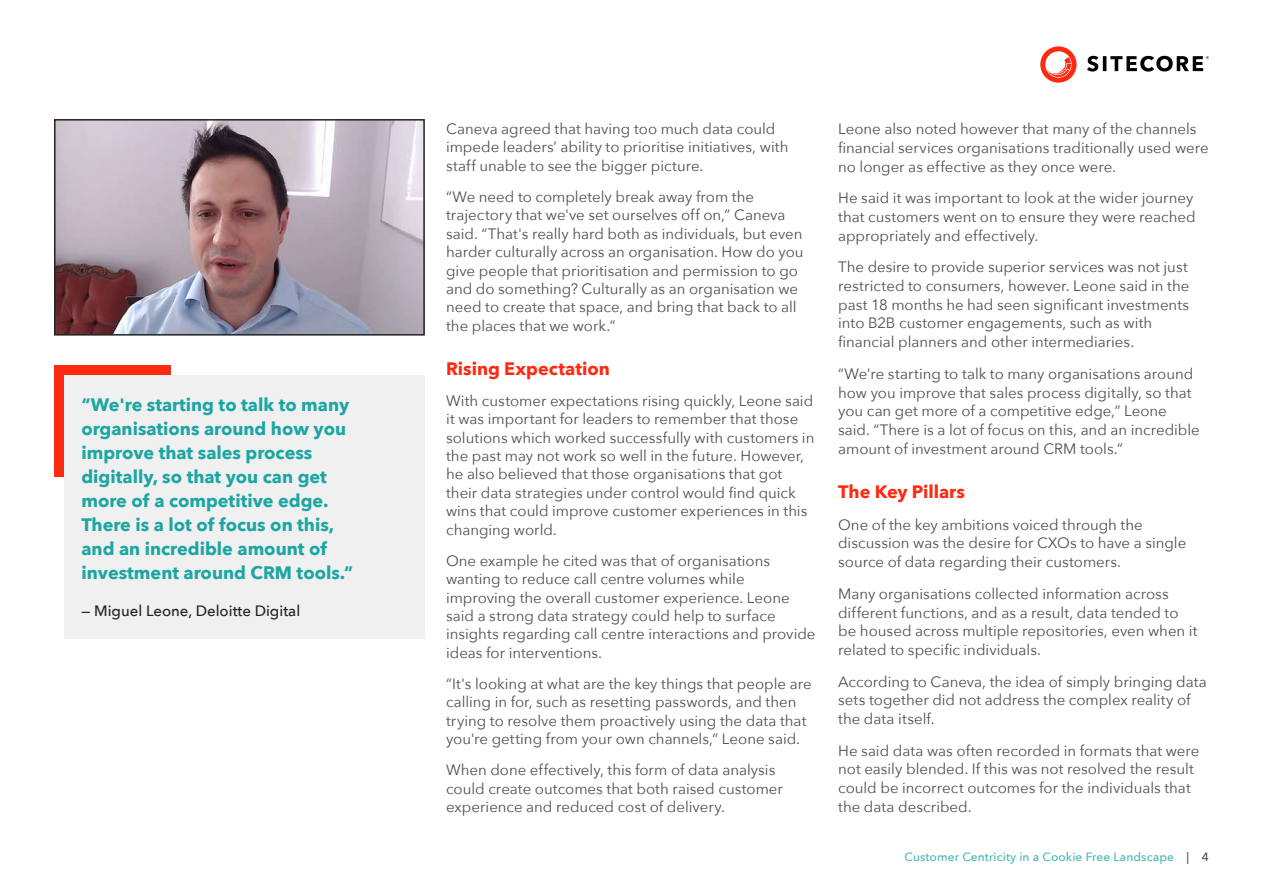
<style>
.page{position:relative;width:1263px;height:893px;background:#fff}
.page>*{position:absolute;margin:0;border:0;box-sizing:border-box;transform-origin:0 0}
.t1{font:700 18px/24px "Avenir Next";color:#1ca6a3}
.t2{font:700 18px "Avenir Next";color:#fe2911}
.t3{font:15px/18.5px "Avenir Next";color:#4f4f4f}
.t4{font:500 15px "Avenir Next";color:#232323}
.t5{font:500 12px "Avenir Next";letter-spacing:.01em;color:#49b8b5}
.s1{color:#4f4f4f}
</style>
<div class="page">
<svg style="left:1040px;top:46px;width:36px;height:37px"></svg>
<svg style="left:1087px;top:56px;width:122px;height:16px"></svg>
<img style="left:57px;top:122px;width:365px;height:211px">
<div style="left:54px;top:119px;width:371px;height:217px;border:2px solid #232323"></div>
<div style="left:54px;top:366px;width:117px;height:111px;background:#fe2911"></div>
<div style="left:64px;top:376px;width:361px;height:263px;background:#f0f0f0"></div>
<p class="t1" style="left:81px;top:392px;width:273px">“We're starting to talk to many organisations around how you improve that sales process digitally, so that you can get more of a competitive edge.<br>There is a lot of focus on this, and an incredible amount of investment around CRM tools.”</p>
<p class="t4" style="left:81px;top:598px;width:220px">— Miguel Leone, Deloitte Digital</p>
<p class="t3" style="left:446px;top:119px;width:344px">Caneva agreed that having too much data could impede leaders’ ability to prioritise initiatives, with staff unable to see the bigger picture.</p>
<p class="t3" style="left:446px;top:187px;width:359px">“We need to completely break away from the trajectory that we've set ourselves off on,” Caneva said. “That's really hard both as individuals, but even harder culturally across an organisation. How do you give people that prioritisation and permission to go and do something? Culturally as an organisation we need to create that space, and bring that back to all the places that we work.”</p>
<p class="t2" style="left:446px;top:353px;width:165px">Rising Expectation</p>
<p class="t3" style="left:446px;top:391px;width:370px">With customer expectations rising quickly, Leone said it was important for leaders to remember that those solutions which worked successfully with customers in the past may not work so well in the future. However, he also believed that those organisations that got their data strategies under control would find quick wins that could improve customer experiences in this changing world.</p>
<p class="t3" style="left:446px;top:551px;width:371px">One example he cited was that of organisations wanting to reduce call centre volumes while improving the overall customer experience. Leone said a strong data strategy could help to surface insights regarding call centre interactions and provide ideas for interventions.</p>
<p class="t3" style="left:446px;top:674px;width:367px">“It's looking at what are the key things that people are calling in for, such as resetting passwords, and then trying to resolve them proactively using the data that you're getting from your own channels,” Leone said.</p>
<p class="t3" style="left:446px;top:760px;width:338px">When done effectively, this form of data analysis could create outcomes that both raised customer experience and reduced cost of delivery.</p>
<p class="t3" style="left:838px;top:119px;width:372px">Leone also noted however that many of the channels financial services organisations traditionally used were no longer as effective as they once were.</p>
<p class="t3" style="left:838px;top:188px;width:359px">He said it was important to look at the wider journey that customers went on to ensure they were reached appropriately and effectively.</p>
<p class="t3" style="left:838px;top:257px;width:353px">The desire to provide superior services was not just restricted to consumers, however. Leone said in the past 18 months he had seen significant investments into B2B customer engagements, such as with financial planners and other intermediaries.</p>
<p class="t3" style="left:838px;top:363px;width:363px">“We're starting to talk to many organisations around how you improve that sales process digitally, so that you can get more of a competitive edge,” Leone said. “There is a lot of focus on this, and an incredible amount of investment around CRM tools.”</p>
<p class="t2" style="left:838px;top:476px;width:128px">The Key Pillars</p>
<p class="t3" style="left:838px;top:514px;width:350px">One of the key ambitions voiced through the discussion was the desire for CXOs to have a single source of data regarding their customers.</p>
<p class="t3" style="left:838px;top:583px;width:361px">Many organisations collected information across different functions, and as a result, data tended to be housed across multiple repositories, even when it related to specific individuals.</p>
<p class="t3" style="left:838px;top:671px;width:370px">According to Caneva, the idea of simply bringing data sets together did not address the complex reality of the data itself.</p>
<p class="t3" style="left:838px;top:740px;width:363px">He said data was often recorded in formats that were not easily blended. If this was not resolved the result could be incorrect outcomes for the individuals that the data described.</p>
<p class="t5" style="left:904px;top:846px;width:306px">Customer Centricity in a Cookie Free Landscape <span class="s1">| 4</span></p>
</div>
